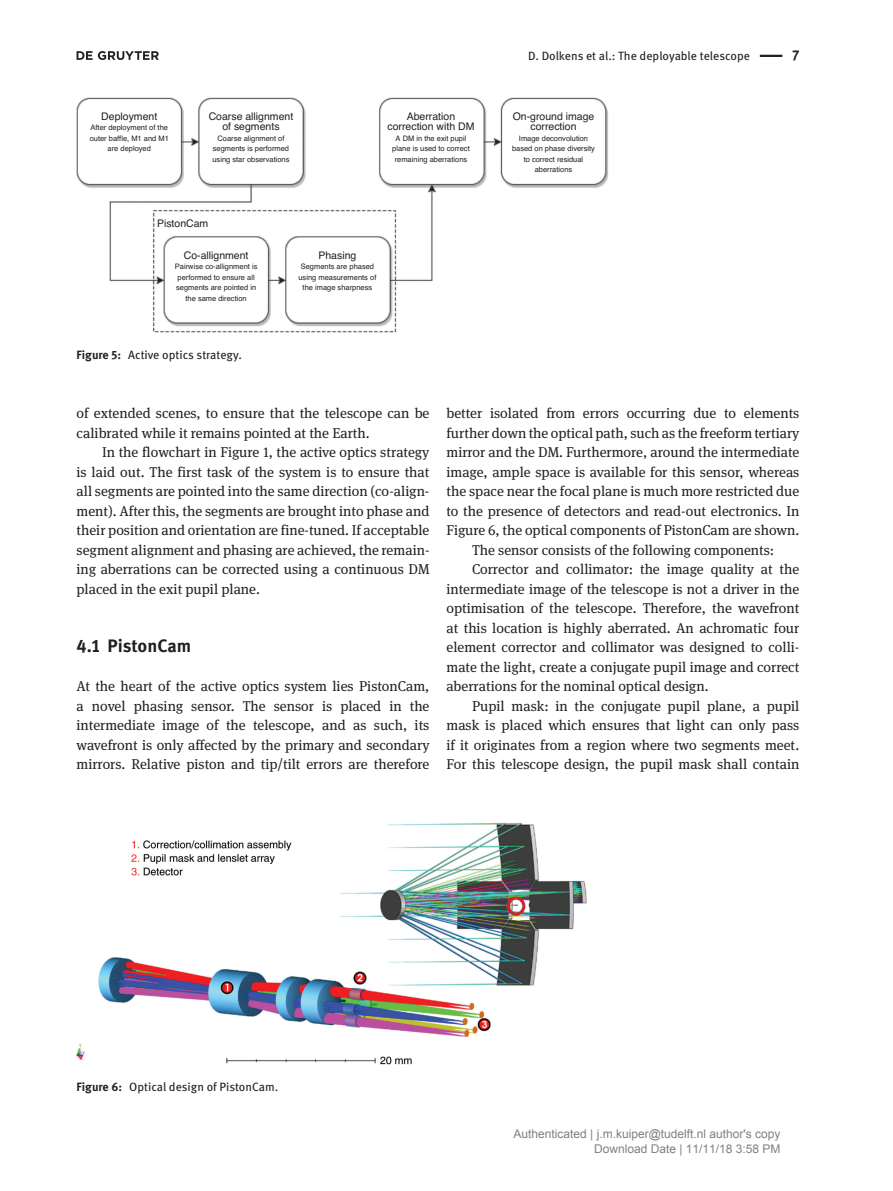
<style>
.page{position:relative;width:893px;height:1191px;background:#fff}
.page>*{position:absolute;margin:0;border:0;box-sizing:border-box;transform-origin:0 0}
.t1{font:700 18px "DG Meta Science";letter-spacing:-.005em;color:#231f20}
.t2{font:14.25px/19.5px "DG Meta Serif Science";color:#231f20;text-align:justify}
.t3{font:700 14.25px "DG Meta Science";color:#231f20}
.t4{font:12px "DG Meta Science";color:#231f20}
.t5{font:12px/15px "Arial";color:#808080;text-align:right}
.t6{font:10.5px/10.5px "Helvetica";color:#231f20;text-align:center}
.t7{font:7.5px/10.5px "Helvetica";color:#231f20;text-align:center}
.s1{font-weight:700}
</style>
<div class="page">
<hr style="left:760px;top:55px;width:22px;height:2px;background:#231f20">
<img style="left:77px;top:822px;width:510px;height:242px">
<img style="left:77px;top:98px;width:531px;height:235px">
<svg style="left:77px;top:51px;width:82px;height:9px"></svg>
<p class="t6" style="left:101px;top:110px;width:58px">Deployment</p>
<p class="t7" style="left:90px;top:122px;width:81px">After deployment of the outer baffle, M1 and M1 are deployed</p>
<p class="t6" style="left:209px;top:110px;width:86px">Coarse allignment of segments</p>
<p class="t7" style="left:212px;top:133px;width:79px">Coarse alignment of segments is performed using star observations</p>
<p class="t6" style="left:388px;top:110px;width:88px">Aberration correction with DM</p>
<p class="t7" style="left:392px;top:133px;width:79px">A DM in the exit pupil plane is used to correct remaining aberrations</p>
<p class="t6" style="left:157px;top:218px;width:53px">PistonCam</p>
<p class="t6" style="left:184px;top:249px;width:66px">Co-allignment</p>
<p class="t7" style="left:175px;top:261px;width:84px">Pairwise co-allignment is performed to ensure all segments are pointed in the same direction</p>
<p class="t4" style="left:77px;top:345px;width:167px"><span class="s1">Figure 5:</span> Active optics strategy.</p>
<p class="t6" style="left:318px;top:249px;width:39px">Phasing</p>
<p class="t7" style="left:298px;top:261px;width:79px">Segments are phased using measurements of the image sharpness</p>
<p class="t4" style="left:528px;top:47px;width:223px">D. Dolkens et al.: The deployable telescope</p>
<p class="t3" style="left:792px;top:44px;width:9px">7</p>
<p class="t6" style="left:513px;top:110px;width:83px">On-ground image correction</p>
<p class="t7" style="left:512px;top:133px;width:84px">Image deconvolution based on phase diversity to correct residual aberrations</p>
<p class="t2" style="left:77px;top:403px;width:354px">of extended scenes, to ensure that the telescope can be calibrated while it remains pointed at the Earth.</p>
<p class="t2" style="left:77px;top:442px;width:354px;text-indent:26px">In the flowchart in Figure 1, the active optics strategy is laid out. The first task of the system is to ensure that all segments are pointed into the same direction (co-align&shy;ment). After this, the segments are brought into phase and their position and orientation are fine-tuned. If acceptable segment alignment and phasing are achieved, the remain&shy;ing aberrations can be corrected using a continuous DM placed in the exit pupil plane.</p>
<p class="t1" style="left:77px;top:631px;width:116px">4.1 PistonCam</p>
<p class="t2" style="left:77px;top:676px;width:354px">At the heart of the active optics system lies PistonCam, a novel phasing sensor. The sensor is placed in the intermediate image of the telescope, and as such, its wavefront is only affected by the primary and secondary mirrors. Relative piston and tip/tilt errors are therefore</p>
<p class="t2" style="left:446px;top:403px;width:354px">better isolated from errors occurring due to elements</p>
<p class="t2" style="left:446px;top:422px;width:354px">further down the optical path, such as the freeform tertiary</p>
<p class="t2" style="left:446px;top:442px;width:354px">mirror and the DM. Furthermore, around the intermediate</p>
<p class="t2" style="left:446px;top:461px;width:354px">image, ample space is available for this sensor, whereas</p>
<p class="t2" style="left:446px;top:481px;width:354px">the space near the focal plane is much more restricted due</p>
<p class="t2" style="left:446px;top:500px;width:354px">to the presence of detectors and read-out electronics. In</p>
<p class="t2" style="left:446px;top:520px;width:354px">Figure 6, the optical components of PistonCam are shown.</p>
<p class="t2" style="left:472px;top:539px;width:304px">The sensor consists of the following components:</p>
<p class="t2" style="left:472px;top:559px;width:329px">Corrector and collimator: the image quality at the</p>
<p class="t2" style="left:446px;top:578px;width:354px">intermediate image of the telescope is not a driver in the</p>
<p class="t2" style="left:446px;top:598px;width:354px">optimisation of the telescope. Therefore, the wavefront</p>
<p class="t2" style="left:446px;top:617px;width:354px">at this location is highly aberrated. An achromatic four</p>
<p class="t2" style="left:446px;top:637px;width:354px">element corrector and collimator was designed to colli-</p>
<p class="t2" style="left:446px;top:656px;width:354px">mate the light, create a conjugate pupil image and correct</p>
<p class="t2" style="left:446px;top:676px;width:264px">aberrations for the nominal optical design.</p>
<p class="t2" style="left:472px;top:695px;width:329px">Pupil mask: in the conjugate pupil plane, a pupil</p>
<p class="t2" style="left:446px;top:715px;width:354px">mask is placed which ensures that light can only pass</p>
<p class="t2" style="left:446px;top:734px;width:354px">if it originates from a region where two segments meet.</p>
<p class="t2" style="left:446px;top:754px;width:354px">For this telescope design, the pupil mask shall contain</p>
<p class="t4" style="left:77px;top:1077px;width:203px"><span class="s1">Figure 6:</span> Optical design of PistonCam.</p>
<p class="t5" style="left:514px;top:1127px;width:268px">Authenticated | j.m.kuiper@tudelft.nl author's copy<br>Download Date | 11/11/18 3:58 PM</p>
</div>
